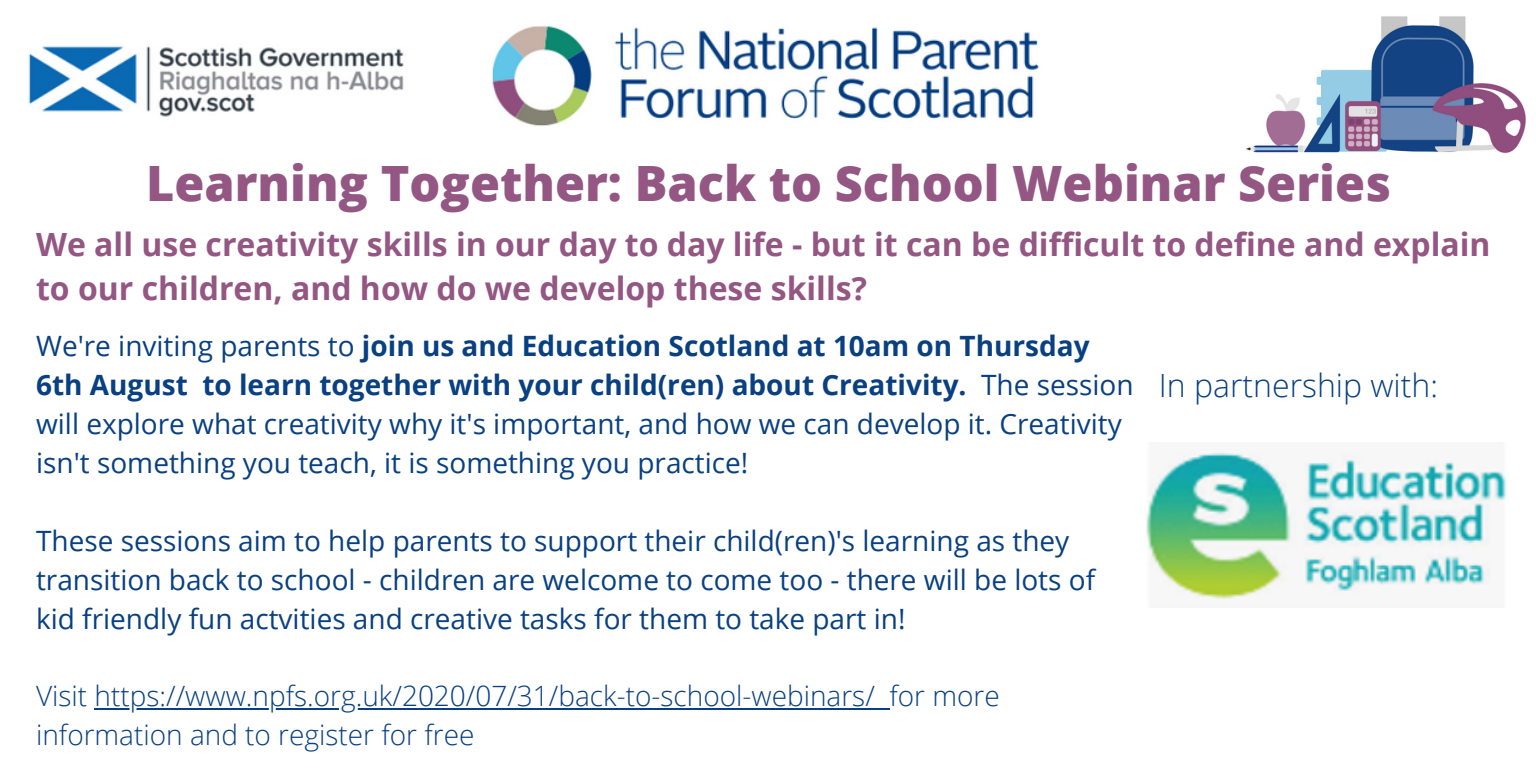
<style>
.page{position:relative;width:1536px;height:768px;background:#fff}
.page>*{position:absolute;margin:0;border:0;box-sizing:border-box;transform-origin:0 0}
.t1{font:800 48.6px "Open Sans";color:#945683}
.t2{font:700 32px/43.6px "Open Sans";color:#945683}
.t3{font:300 32px "Open Sans";color:#084082}
.t4{font:28px/39px "Open Sans";color:#084082}
.t5{font:300 28px/39px "Open Sans";color:#084082}
.s1{font-weight:700}
</style>
<div class="page">
<img style="left:1246px;top:16px;width:280px;height:138px">
<img style="left:492px;top:26px;width:547px;height:100px">
<img style="left:28px;top:46px;width:376px;height:71px">
<hr style="left:95px;top:708px;width:780px;height:1px;background:#084082">
<svg style="left:875px;top:708px;width:14px;height:1px"></svg>
<img style="left:1146px;top:452px;width:361px;height:148px">
<h1 class="t1" style="left:146px;top:149px;width:1247px">Learning Together: Back to School Webinar Series</h1>
<p class="t2" style="left:36px;top:222px;width:1456px">We all use creativity skills in our day to day life - but it can be difficult to define and explain to our children, and how do we develop these skills?</p>
<p class="t4" style="left:36px;top:326px;width:1099px">We're inviting parents to <span class="s1">join us and Education Scotland at 10am on Thursday 6th August to learn together with your child(ren) about Creativity.</span> The session will explore what creativity why it's important, and how we can develop it. Creativity isn't something you teach, it is something you practice!</p>
<p class="t3" style="left:1159px;top:363px;width:281px">In partnership with:</p>
<p class="t4" style="left:36px;top:521px;width:1061px">These sessions aim to help parents to support their child(ren)'s learning as they transition back to school - children are welcome to come too - there will be lots of kid friendly fun actvities and creative tasks for them to take part in!</p>
<p class="t5" style="left:36px;top:676px;width:965px">Visit https://www.npfs.org.uk/2020/07/31/back-to-school-webinars/ for more information and to register for free</p>
</div>
